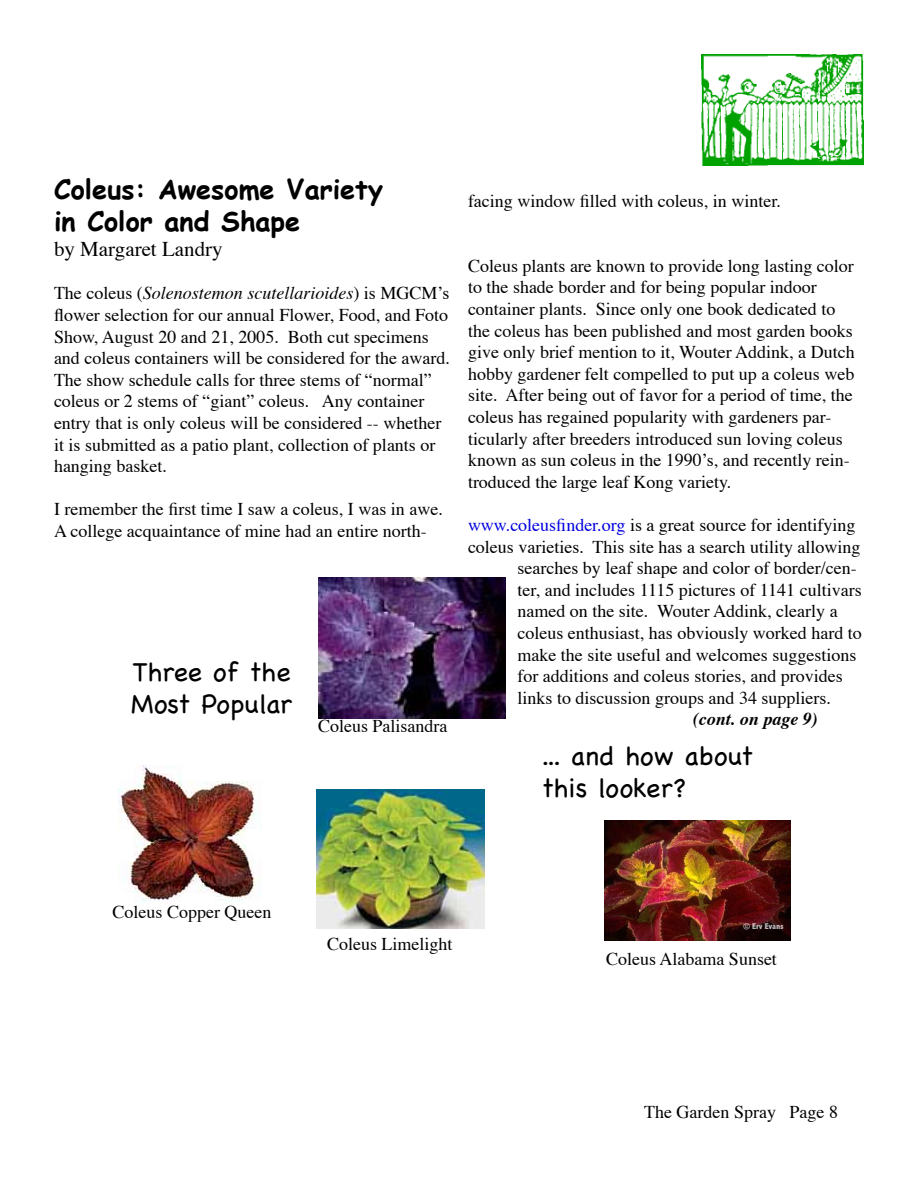
<style>
.page{position:relative;width:918px;height:1188px;background:#fff}
.page>*{position:absolute;margin:0;border:0;box-sizing:border-box;transform-origin:0 0}
.t1{font:27px/32.4px "Chalkboard";color:#000}
.t2{font:700 27px "Comic Sans MS";color:#000}
.t3{font:21px "Times";color:#000}
.t4{font:18px/21.6px "Times";color:#000}
.t5{font:italic 700 18px "Times";color:#000}
.s1{font-style:italic}
.s2{color:#0000df}
</style>
<div class="page">
<img style="left:701px;top:54px;width:163px;height:112px">
<img style="left:318px;top:578px;width:188px;height:140px">
<img style="left:118px;top:765px;width:139px;height:136px">
<img style="left:316px;top:789px;width:168px;height:140px">
<img style="left:604px;top:820px;width:186px;height:121px">
<p class="t2" style="left:54px;top:169px;width:330px">Coleus: Awesome Variety</p>
<p class="t2" style="left:54px;top:201px;width:248px">in Color and Shape</p>
<p class="t3" style="left:54px;top:236px;width:170px">by Margaret Landry</p>
<p class="t4" style="left:54px;top:284px;width:397px">The coleus (<span class="s1">Solenostemon scutellarioides</span>) is MGCMʼs flower selection for our annual Flower, Food, and Foto Show, August 20 and 21, 2005. Both cut specimens and coleus containers will be considered for the award.<br>The show schedule calls for three stems of “normal” coleus or 2 stems of “giant” coleus. Any container entry that is only coleus will be considered -- whether it is submitted as a patio plant, collection of plants or hanging basket.</p>
<p class="t4" style="left:54px;top:500px;width:390px">I remember the first time I saw a coleus, I was in awe.<br>A college acquaintance of mine had an entire north-</p>
<p class="t1" style="left:131px;top:655px;width:162px">Three of the<br>Most Popular</p>
<p class="t4" style="left:318px;top:716px;width:131px">Coleus Palisandra</p>
<p class="t4" style="left:468px;top:191px;width:314px">facing window filled with coleus, in winter.</p>
<p class="t4" style="left:468px;top:256px;width:388px">Coleus plants are known to provide long lasting color to the shade border and for being popular indoor container plants. Since only one book dedicated to the coleus has been published and most garden books give only brief mention to it, Wouter Addink, a Dutch hobby gardener felt compelled to put up a coleus web site. After being out of favor for a period of time, the coleus has regained popularity with gardeners par&shy;ticularly after breeders introduced sun loving coleus known as sun coleus in the 1990ʼs, and recently rein&shy;troduced the large leaf Kong variety.</p>
<p class="t4" style="left:468px;top:515px;width:389px"><span class="s2">www.coleusfinder.org</span> is a great source for identifying</p>
<p class="t4" style="left:468px;top:537px;width:394px">coleus varieties. This site has a search utility allowing</p>
<p class="t4" style="left:518px;top:558px;width:341px">searches by leaf shape and color of border/cen-</p>
<p class="t4" style="left:518px;top:580px;width:346px">ter, and includes 1115 pictures of 1141 cultivars</p>
<p class="t4" style="left:518px;top:602px;width:322px">named on the site. Wouter Addink, clearly a</p>
<p class="t4" style="left:518px;top:623px;width:346px">coleus enthusiast, has obviously worked hard to</p>
<p class="t4" style="left:518px;top:645px;width:340px">make the site useful and welcomes suggestions</p>
<p class="t4" style="left:518px;top:666px;width:327px">for additions and coleus stories, and provides</p>
<p class="t4" style="left:518px;top:688px;width:315px">links to discussion groups and 34 suppliers.</p>
<p class="t5" style="left:693px;top:707px;width:126px">(cont. on page 9)</p>
<p class="t1" style="left:542px;top:739px;width:213px">... and how about this looker?</p>
<p class="t4" style="left:112px;top:902px;width:160px">Coleus Copper Queen</p>
<p class="t4" style="left:327px;top:934px;width:127px">Coleus Limelight</p>
<p class="t4" style="left:606px;top:949px;width:173px">Coleus Alabama Sunset</p>
<p class="t4" style="left:644px;top:1102px;width:195px">The Garden Spray Page 8</p>
</div>
